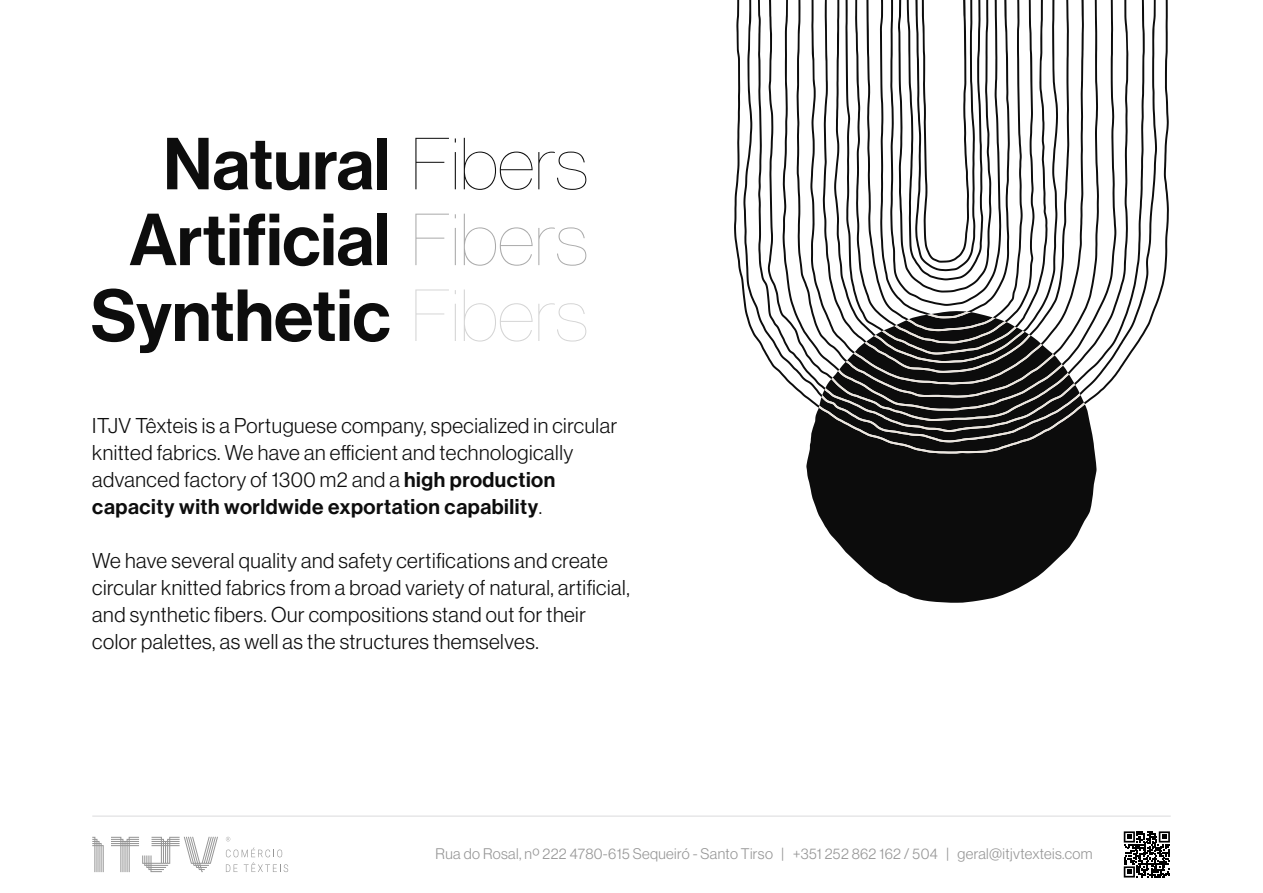
<style>
.page{position:relative;width:1263px;height:893px;background:#fff}
.page>*{position:absolute;margin:0;border:0;box-sizing:border-box;transform-origin:0 0}
.t1{font:72px/75.8px "Neue Haas Display Mediu";color:#0d0d0d;text-align:right}
.t2{font:300 21px/27px "Neue Haas Display";letter-spacing:.025em;color:#0d0d0d}
.t3{font:21px "Neue Haas Display Mediu";letter-spacing:.025em;color:#0d0d0d}
.t4{font:300 15px "Neue Haas Display";letter-spacing:.025em;color:#969696}
.s1{font-family:"Neue Haas Display XX Thin"}
.s2{font-family:"Neue Haas Display Mediu";font-weight:400}
.s3{font-family:"Neue Haas Display";font-weight:300}
</style>
<div class="page">
<svg style="left:806px;top:408px;width:291px;height:195px;fill:#0c0c0c"></svg>
<svg style="left:734px;top:0;width:435px;height:408px"></svg>
<svg style="left:819px;top:0;width:266px;height:454px"></svg>
<hr style="left:92px;top:815px;width:1079px;height:2px;background:#e7e7e8">
<svg style="left:111px;top:837px;width:107px;height:35px"></svg>
<svg style="left:92px;top:837px;width:12px;height:35px"></svg>
<svg style="left:226px;top:847px;width:62px;height:25px"></svg>
<svg style="left:226px;top:837px;width:4px;height:4px"></svg>
<svg style="left:1124px;top:831px;width:46px;height:46px"></svg>
<h1 class="t1" style="left:91px;top:127px;width:499px">Natural <span class="s1">Fibers<br></span>Artificial <span class="s1">Fibers<br></span>Synthetic <span class="s1">Fibers</span></h1>
<p class="t2" style="left:92px;top:412px;width:526px">ITJV Têxteis is a Portuguese company, specialized in circular knitted fabrics. We have an efficient and technologically advanced factory of 1300 m2 and a <span class="s2">high production</span></p>
<p class="t3" style="left:92px;top:494px;width:451px">capacity with worldwide exportation capability<span class="s3">.</span></p>
<p class="t2" style="left:92px;top:547px;width:539px">We have several quality and safety certifications and create circular knitted fabrics from a broad variety of natural, artificial, and synthetic fibers. Our compositions stand out for their color palettes, as well as the structures themselves.</p>
<p class="t4" style="left:436px;top:845px;width:658px">Rua do Rosal, nº 222 4780-615 Sequeiró - Santo Tirso | +351 252 862 162 / 504 | geral@itjvtexteis.com</p>
</div>
